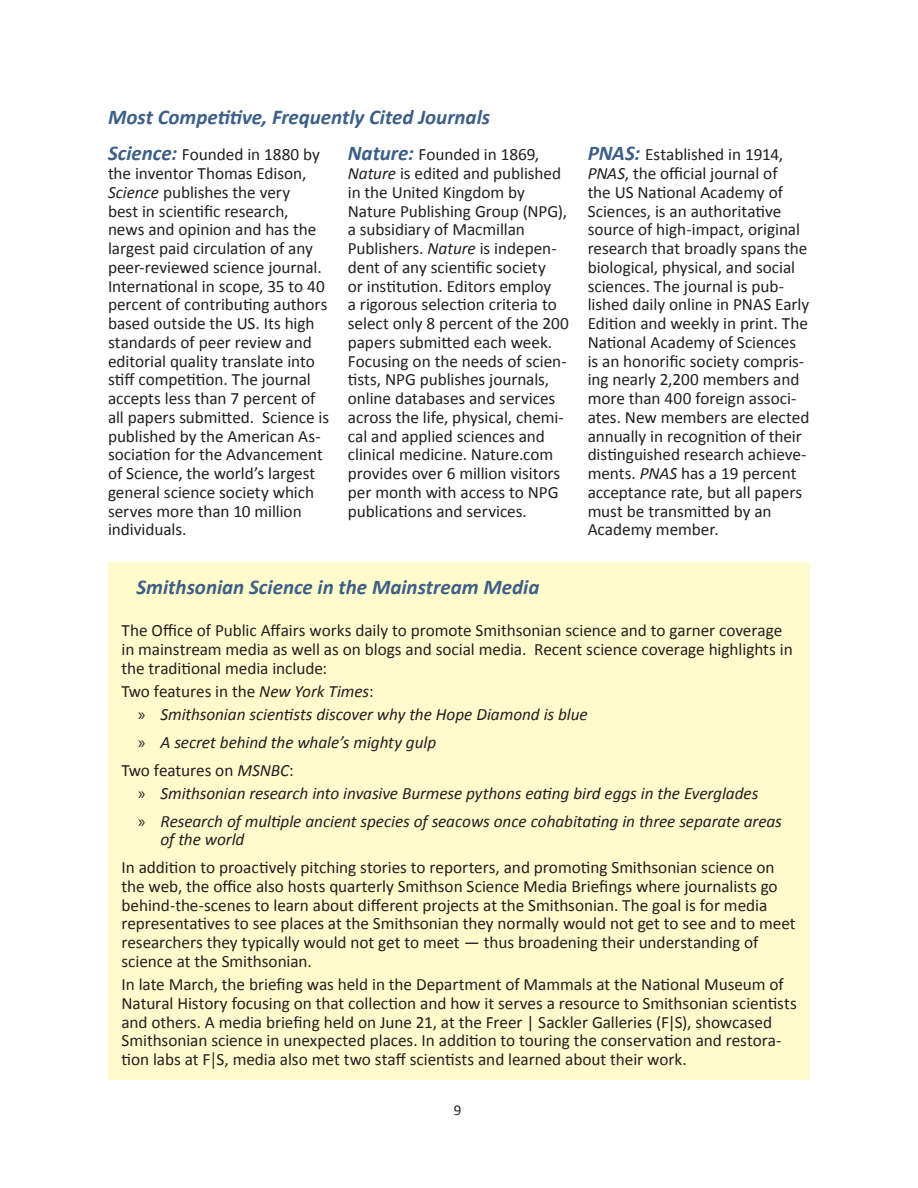
<style>
.page{position:relative;width:918px;height:1188px;background:#fff}
.page>*{position:absolute;margin:0;border:0;box-sizing:border-box;transform-origin:0 0}
.headline_alone{font:italic 700 21px "Calibri";color:#3d5f87}
.yellowbox_headline{font:italic 700 21px "Calibri";color:#3d5f87}
.headline_alone-2{font:17.25px/18.8px "Calibri";letter-spacing:-.005em;color:#231f20}
.body_text{font:17.25px/18.8px "Calibri";letter-spacing:-.005em;color:#231f20}
.t1{font:italic 17.25px/18.8px "Calibri";letter-spacing:-.005em;color:#231f20}
.t2{font:15px "Calibri";color:#231f20}
.s1{font-weight:700;font-style:italic;font-size:21px;color:#3d5f87}
.s2{font-style:italic}
.s3{font-family:"Myriad Pro";font-style:normal}
</style>
<div class="page">
<div style="left:108px;top:562px;width:702px;height:518px;background:#fffbcc"></div>
<p class="headline_alone" style="left:108px;top:103px;width:384px">Most Competitive, Frequently Cited Journals</p>
<p class="headline_alone-2" style="left:108px;top:145px;width:223px"><span class="s1">Science:</span> Founded in 1880 by the inventor Thomas Edison,<br><span class="s2">Science</span> publishes the very<br>best in scientific research, news and opinion and has the largest paid circulation of any peer-reviewed science journal.<br>International in scope, 35 to 40 percent of contributing authors based outside the US. Its high standards of peer review and editorial quality translate into stiff competition. The journal accepts less than 7 percent of all papers submitted. Science is published by the American As&shy;sociation for the Advancement of Science, the world’s largest general science society which serves more than 10 million individuals.</p>
<p class="headline_alone-2" style="left:348px;top:145px;width:223px"><span class="s1">Nature:</span> Founded in 1869,<br><span class="s2">Nature</span> is edited and published in the United Kingdom by<br>Nature Publishing Group (NPG), a subsidiary of Macmillan<br>Publishers. <span class="s2">Nature</span> is indepen&shy;dent of any scientific society<br>or institution. Editors employ<br>a rigorous selection criteria to select only 8 percent of the 200 papers submitted each week.<br>Focusing on the needs of scien&shy;tists, NPG publishes journals, online databases and services across the life, physical, chemi&shy;cal and applied sciences and clinical medicine. Nature.com provides over 6 million visitors per month with access to NPG publications and services.</p>
<p class="headline_alone-2" style="left:588px;top:145px;width:223px"><span class="s1">PNAS:</span> Established in 1914,<br><span class="s2">PNAS</span>, the official journal of<br>the US National Academy of<br>Sciences, is an authoritative source of high-impact, original research that broadly spans the biological, physical, and social sciences. The journal is pub&shy;lished daily online in PNAS Early<br>Edition and weekly in print. The<br>National Academy of Sciences is an honorific society compris&shy;ing nearly 2,200 members and more than 400 foreign associ&shy;ates. New members are elected annually in recognition of their distinguished research achieve&shy;ments. <span class="s2">PNAS</span> has a 19 percent acceptance rate, but all papers must be transmitted by an<br>Academy member.</p>
<p class="yellowbox_headline" style="left:136px;top:574px;width:404px">Smithsonian Science in the Mainstream Media</p>
<p class="body_text" style="left:122px;top:621px;width:673px">The Office of Public Affairs works daily to promote Smithsonian science and to garner coverage in mainstream media as well as on blogs and social media. Recent science coverage highlights in the traditional media include:</p>
<p class="body_text" style="left:122px;top:682px;width:254px">Two features in the <span class="s2">New York Times</span>:</p>
<p class="t1" style="left:138px;top:704px;width:451px"><span class="s3">»</span> Smithsonian scientists discover why the Hope Diamond is blue</p>
<p class="t1" style="left:138px;top:732px;width:300px"><span class="s3">»</span> A secret behind the whale’s mighty gulp</p>
<p class="body_text" style="left:122px;top:760px;width:174px">Two features on <span class="s2">MSNBC</span>:</p>
<p class="t1" style="left:138px;top:783px;width:622px"><span class="s3">»</span> Smithsonian research into invasive Burmese pythons eating bird eggs in the Everglades</p>
<p class="t1" style="left:160px;top:811px;width:623px;text-indent:-22px"><span class="s3">»</span> Research of multiple ancient species of seacows once cohabitating in three separate areas of the world</p>
<p class="body_text" style="left:122px;top:858px;width:676px">In addition to proactively pitching stories to reporters, and promoting Smithsonian science on the web, the office also hosts quarterly Smithson Science Media Briefings where journalists go behind-the-scenes to learn about different projects at the Smithsonian. The goal is for media representatives to see places at the Smithsonian they normally would not get to see and to meet researchers they typically would not get to meet — thus broadening their understanding of science at the Smithsonian.</p>
<p class="body_text" style="left:122px;top:975px;width:677px">In late March, the briefing was held in the Department of Mammals at the National Museum of Natural History focusing on that collection and how it serves a resource to Smithsonian scientists and others. A media briefing held on June 21, at the Freer | Sackler Galleries (F|S), showcased Smithsonian science in unexpected places. In addition to touring the conservation and restora&shy;tion labs at F│S, media also met two staff scientists and learned about their work.</p>
<p class="t2" style="left:454px;top:1101px;width:9px">9</p>
</div>
